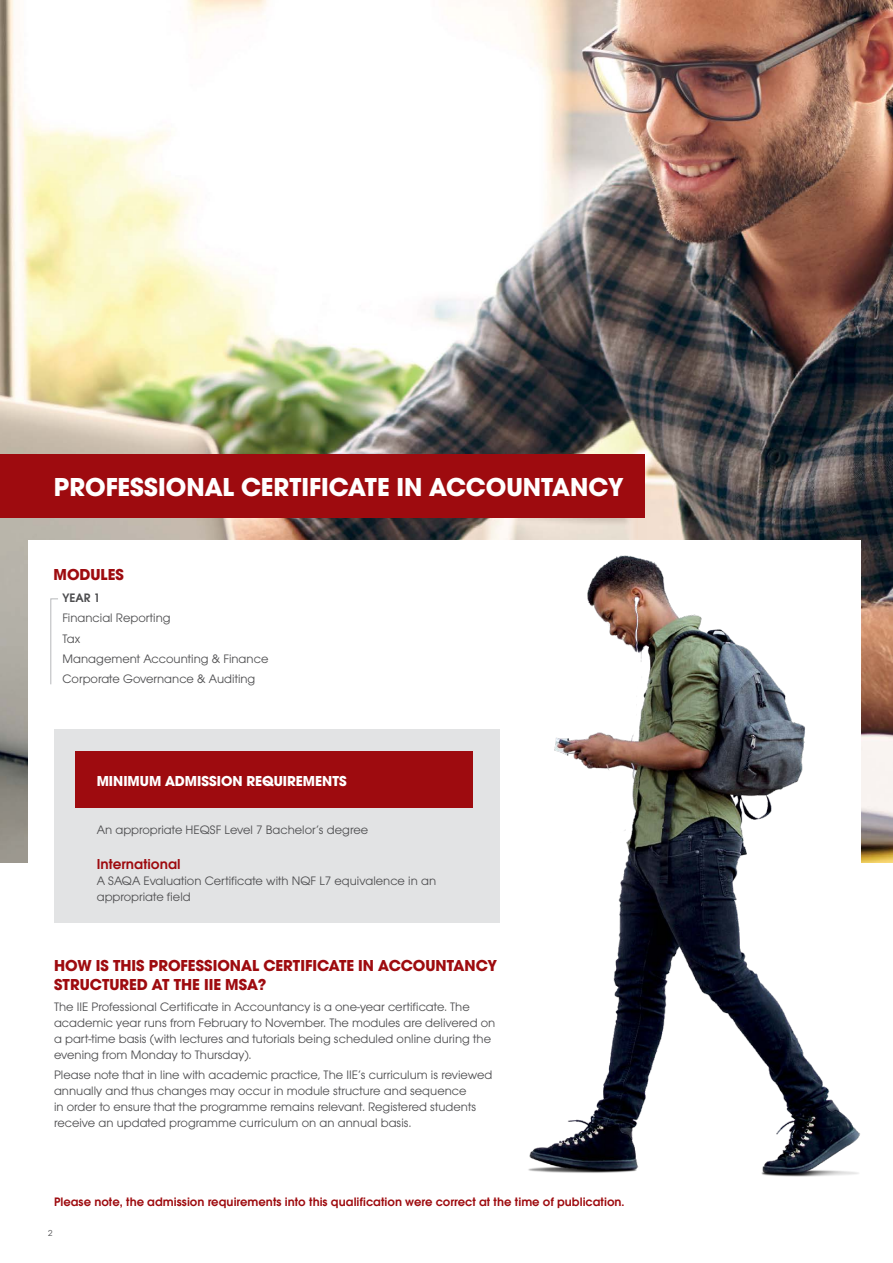
<style>
.page{position:relative;width:893px;height:1263px;background:#fff}
.page>*{position:absolute;margin:0;border:0;box-sizing:border-box;transform-origin:0 0}
.t1{font:700 27px "Avant Garde Gothic Itc T";color:#fff}
.t2{font:700 16.5px/19.5px "Avant Garde Gothic Itc T";color:#9e0b0f}
.t3{font:700 15px "Avant Garde Gothic Itc T";color:#fff}
.t4{font:600 15px "Avant Garde Gothic Itc T";color:#9e0b0f}
.t5{font:12.75px/16px "Avant Garde Gothic Itc T";color:#4d4d4f}
.t6{font:600 12.75px "Avant Garde Gothic Itc T";color:#9e0b0f}
.t7{font:600 12.75px "Avant Garde Gothic Itc T";color:#4d4d4f}
.t8{font:9px "Avant Garde Gothic Itc T";color:#4d4d4f}
</style>
<div class="page">
<img style="left:0;top:0;width:893px;height:862px">
<div style="left:28px;top:540px;width:833px;height:723px;background:#fff"></div>
<div style="left:54px;top:729px;width:446px;height:194px;background:#e2e3e4"></div>
<div style="left:75px;top:751px;width:397px;height:57px;background:#9e0b0f"></div>
<div style="left:0;top:454px;width:644px;height:64px;background:#9e0b0f"></div>
<img style="left:528px;top:540px;width:335px;height:637px">
<svg style="left:50px;top:598px;width:8px;height:87px"></svg>
<h1 class="t1" style="left:54px;top:471px;width:571px">PROFESSIONAL CERTIFICATE IN ACCOUNTANCY</h1>
<p class="t2" style="left:54px;top:564px;width:72px">MODULES</p>
<p class="t7" style="left:63px;top:590px;width:39px">YEAR 1</p>
<p class="t5" style="left:63px;top:608px;width:207px;line-height:20.2px">Financial Reporting<br>Tax<br>Management Accounting &amp; Finance<br>Corporate Governance &amp; Auditing</p>
<p class="t3" style="left:97px;top:771px;width:252px">MINIMUM ADMISSION REQUIREMENTS</p>
<p class="t5" style="left:97px;top:821px;width:273px">An appropriate HEQSF Level 7 Bachelor’s degree</p>
<p class="t4" style="left:97px;top:855px;width:85px">International</p>
<p class="t5" style="left:97px;top:872px;width:341px">A SAQA Evaluation Certificate with NQF L7 equivalence in an appropriate field</p>
<p class="t2" style="left:54px;top:955px;width:444px">HOW IS THIS PROFESSIONAL CERTIFICATE IN ACCOUNTANCY<br>STRUCTURED AT THE IIE MSA?</p>
<p class="t5" style="left:54px;top:998px;width:443px">The IIE Professional Certificate in Accountancy is a one-year certificate. The academic year runs from February to November. The modules are delivered on a part-time basis (with lectures and tutorials being scheduled online during the evening from Monday to Thursday).</p>
<p class="t5" style="left:54px;top:1067px;width:440px">Please note that in line with academic practice, The IIE’s curriculum is reviewed annually and thus changes may occur in module structure and sequence<br>in order to ensure that the programme remains relevant. Registered students receive an updated programme curriculum on an annual basis.</p>
<p class="t6" style="left:54px;top:1194px;width:572px">Please note, the admission requirements into this qualification were correct at the time of publication.</p>
<p class="t8" style="left:48px;top:1228px;width:6px">2</p>
</div>
